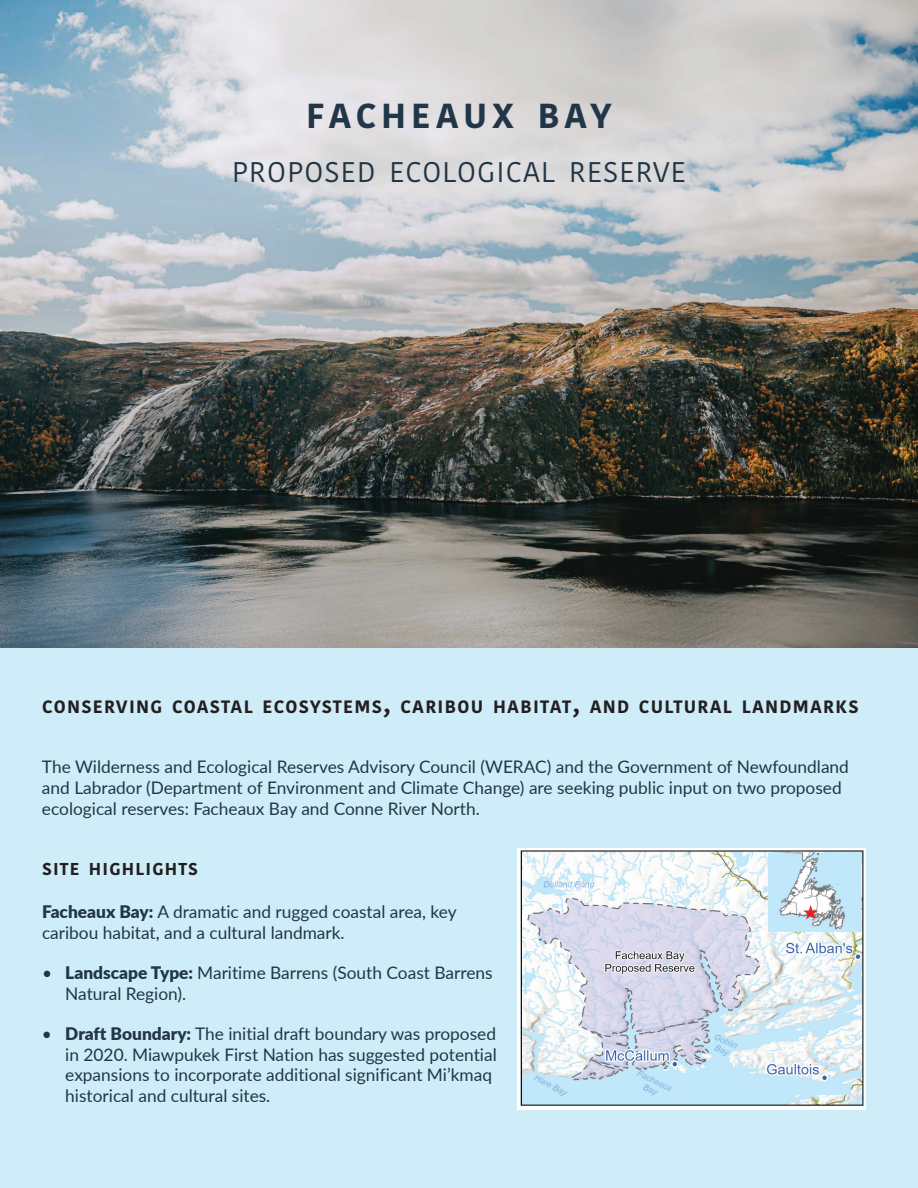
<style>
.page{position:relative;width:918px;height:1188px;background:#fff}
.page>*{position:absolute;margin:0;border:0;box-sizing:border-box;transform-origin:0 0}
.t1{font:700 34.65px "Kohinoor Devanagari";letter-spacing:.125em;color:#213646}
.t2{font:28.35px "Kohinoor Devanagari";letter-spacing:.045em;color:#213646}
.t3{font:700 17.85px "Kohinoor Devanagari";letter-spacing:.07em;color:#231f20}
.t4{font:17.25px/20.7px "Lato";color:#213646}
.t5{font:700 17.1px "Kohinoor Devanagari";letter-spacing:.07em;color:#231f20}
.s1{font-size:25.5px}
.s2{font-weight:900}
</style>
<div class="page">
<div style="left:0;top:648px;width:616px;height:327px;background:#cfedf8"></div>
<div style="left:0;top:975px;width:616px;height:213px;background:#cfedf8"></div>
<div style="left:616px;top:648px;width:302px;height:540px;background:#cfedf8"></div>
<img style="left:0;top:0;width:918px;height:648px">
<img style="left:517px;top:848px;width:349px;height:262px">
<h1 class="t1" style="left:306px;top:85px;width:307px">FACHEAUX BAY</h1>
<h2 class="t2" style="left:232px;top:156px;width:455px">PROPOSED ECOLOGICAL RESERVE</h2>
<p class="t3" style="left:42px;top:691px;width:818px">CONSERVING COASTAL ECOSYSTEMS<span class="s1">,</span> CARIBOU HABITAT<span class="s1">,</span> AND CULTURAL LANDMARKS</p>
<p class="t4" style="left:42px;top:756px;width:808px">The Wilderness and Ecological Reserves Advisory Council (WERAC) and the Government of Newfoundland and Labrador (Department of Environment and Climate Change) are seeking public input on two proposed ecological reserves: Facheaux Bay and Conne River North.</p>
<p class="t5" style="left:42px;top:853px;width:158px">SITE HIGHLIGHTS</p>
<p class="t4" style="left:42px;top:901px;width:416px"><span class="s2">Facheaux Bay:</span> A dramatic and rugged coastal area, key caribou habitat, and a cultural landmark.</p>
<p class="t4" style="left:65px;top:962px;width:429px;text-indent:-23px">• <span class="s2">Landscape Type:</span> Maritime Barrens (South Coast Barrens<br>Natural Region).</p>
<p class="t4" style="left:65px;top:1023px;width:433px;text-indent:-23px">• <span class="s2">Draft Boundary:</span> The initial draft boundary was proposed in 2020. Miawpukek First Nation has suggested potential expansions to incorporate additional significant Mi’kmaq historical and cultural sites.</p>
</div>
